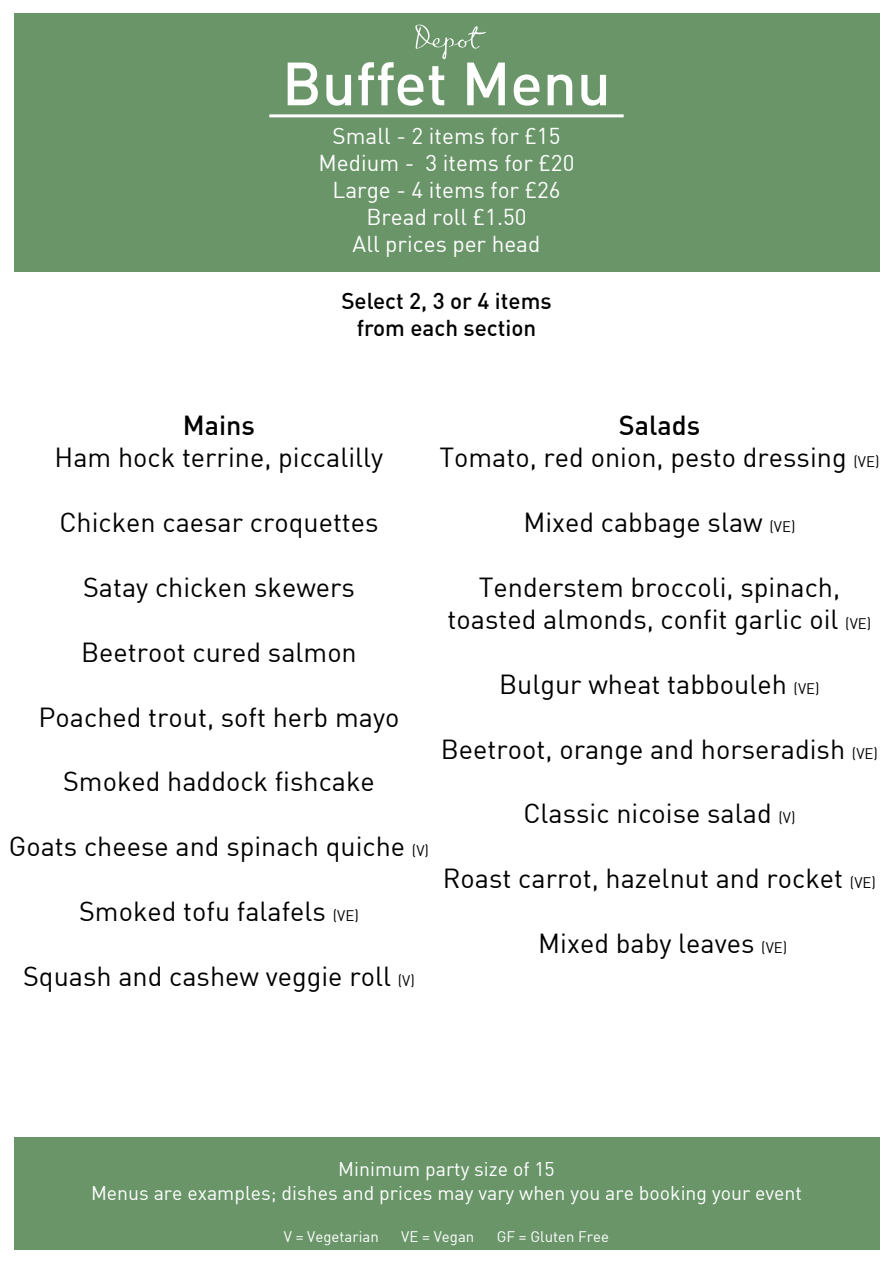
<style>
.page{position:relative;width:893px;height:1263px;background:#fff}
.page>*{position:absolute;margin:0;border:0;box-sizing:border-box;transform-origin:0 0}
.t1{font:500 60px "DIN";color:#fff}
.t2{font:27px "DIN";color:#000}
.t3{font:500 27px "DIN";color:#000}
.t4{font:22.5px "DIN";color:#fff}
.t5{font:500 22.5px "DIN";color:#000}
.t6{font:19.5px "DIN";color:#fff}
.t7{font:15px "DIN";color:#fff}
.s1{font-size:15px}
</style>
<div class="page">
<div style="left:14px;top:14px;width:865px;height:258px;background:#699569"></div>
<div style="left:14px;top:1137px;width:865px;height:112px;background:#699569"></div>
<hr style="left:269px;top:114px;width:355px;height:3px;background:#fff">
<svg style="left:415px;top:24px;width:71px;height:35px"></svg>
<p class="t1" style="left:282px;top:45px;width:330px">Buffet Menu</p>
<p class="t4" style="left:333px;top:122px;width:229px">Small - 2 items for £15</p>
<p class="t4" style="left:319px;top:149px;width:257px">Medium - 3 items for £20</p>
<p class="t4" style="left:332px;top:176px;width:229px">Large - 4 items for £26</p>
<p class="t4" style="left:366px;top:203px;width:162px">Bread roll £1.50</p>
<p class="t4" style="left:353px;top:230px;width:189px">All prices per head</p>
<p class="t5" style="left:341px;top:286px;width:212px">Select 2, 3 or 4 items</p>
<p class="t5" style="left:357px;top:313px;width:181px">from each section</p>
<p class="t3" style="left:183px;top:408px;width:74px">Mains</p>
<p class="t2" style="left:55px;top:441px;width:330px">Ham hock terrine, piccalilly</p>
<p class="t2" style="left:59px;top:506px;width:321px">Chicken caesar croquettes</p>
<p class="t2" style="left:83px;top:570px;width:273px">Satay chicken skewers</p>
<p class="t2" style="left:81px;top:635px;width:277px">Beetroot cured salmon</p>
<p class="t2" style="left:39px;top:700px;width:362px">Poached trout, soft herb mayo</p>
<p class="t2" style="left:63px;top:765px;width:313px">Smoked haddock fishcake</p>
<p class="t2" style="left:9px;top:830px;width:422px">Goats cheese and spinach quiche <span class="s1">(V)</span></p>
<p class="t2" style="left:79px;top:894px;width:281px">Smoked tofu falafels <span class="s1">(VE)</span></p>
<p class="t2" style="left:23px;top:959px;width:393px">Squash and cashew veggie roll <span class="s1">(V)</span></p>
<p class="t3" style="left:619px;top:408px;width:83px">Salads</p>
<p class="t2" style="left:439px;top:440px;width:442px">Tomato, red onion, pesto dressing <span class="s1">(VE)</span></p>
<p class="t2" style="left:523px;top:505px;width:274px">Mixed cabbage slaw <span class="s1">(VE)</span></p>
<p class="t2" style="left:479px;top:570px;width:363px">Tenderstem broccoli, spinach,</p>
<p class="t2" style="left:448px;top:602px;width:425px">toasted almonds, confit garlic oil <span class="s1">(VE)</span></p>
<p class="t2" style="left:499px;top:667px;width:322px">Bulgur wheat tabbouleh <span class="s1">(VE)</span></p>
<p class="t2" style="left:441px;top:732px;width:439px">Beetroot, orange and horseradish <span class="s1">(VE)</span></p>
<p class="t2" style="left:523px;top:797px;width:274px">Classic nicoise salad <span class="s1">(V)</span></p>
<p class="t2" style="left:443px;top:862px;width:435px">Roast carrot, hazelnut and rocket <span class="s1">(VE)</span></p>
<p class="t2" style="left:538px;top:926px;width:251px">Mixed baby leaves <span class="s1">(VE)</span></p>
<p class="t6" style="left:338px;top:1157px;width:218px">Minimum party size of 15</p>
<p class="t6" style="left:91px;top:1180px;width:712px">Menus are examples; dishes and prices may vary when you are booking your event</p>
<p class="t7" style="left:284px;top:1227px;width:97px">V = Vegetarian</p>
<p class="t7" style="left:401px;top:1227px;width:75px">VE = Vegan</p>
<p class="t7" style="left:497px;top:1227px;width:114px">GF = Gluten Free</p>
</div>
